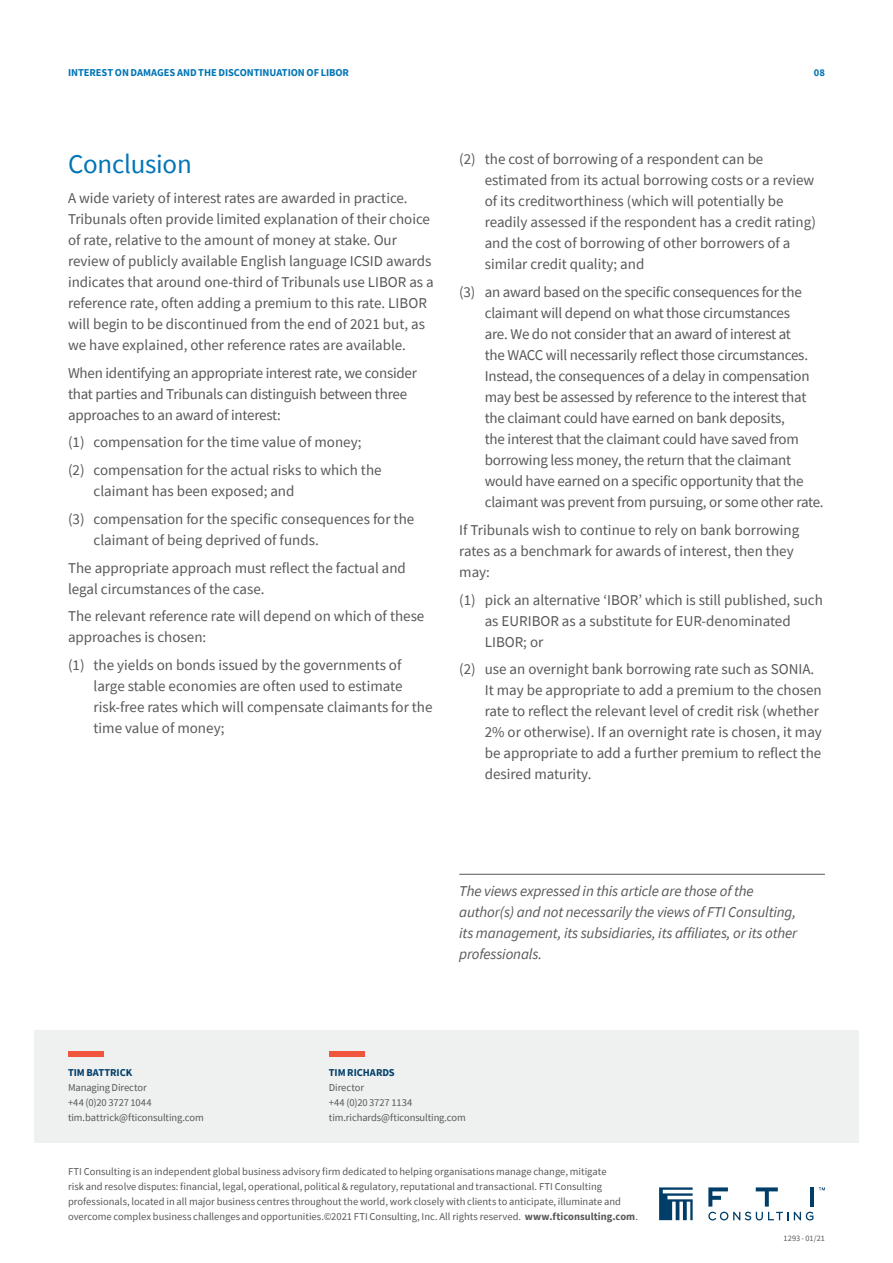
<style>
.page{position:relative;width:893px;height:1263px;background:#fff}
.page>*{position:absolute;margin:0;border:0;box-sizing:border-box;transform-origin:0 0}
._1st_Level_Subhead{font:27px "Source Sans Pro";letter-spacing:-.01em;color:#0075b6}
.Body_Copy_Hanging{font:15px/21px "Source Sans Pro";color:#57585a}
.Body_Copy{font:15px/21px "Source Sans Pro";color:#57585a}
.t1{font:italic 15px/21px "Source Sans Pro";letter-spacing:-.01em;color:#57585a}
.Bio_details{font:10.5px/15px "Source Sans Pro";color:#57585a}
.t2{font:700 10.5px "Source Sans Pro";letter-spacing:-.005em;color:#0075b6}
.Bio_Name{font:700 10.5px "Source Sans Pro";letter-spacing:-.005em;color:#003e69}
.t3{font:8.25px "Source Sans Pro";letter-spacing:.005em;color:#57585a}
.s1{font-weight:700}
</style>
<div class="page">
<svg style="left:659px;top:1187px;width:34px;height:33px"></svg>
<svg style="left:708px;top:1212px;width:105px;height:8px"></svg>
<svg style="left:819px;top:1187px;width:6px;height:3px"></svg>
<svg style="left:756px;top:1187px;width:22px;height:19px"></svg>
<hr style="left:810px;top:1187px;width:4px;height:19px;background:#003e69">
<svg style="left:708px;top:1187px;width:20px;height:19px"></svg>
<hr style="left:459px;top:874px;width:366px;height:1px;background:#57585a">
<div style="left:34px;top:1030px;width:825px;height:112px;background:#eff0f0"></div>
<div style="left:68px;top:1051px;width:36px;height:5px;background:#f0553e"></div>
<div style="left:329px;top:1051px;width:36px;height:5px;background:#f0553e"></div>
<p class="t2" style="left:68px;top:65px;width:17px">INTERE</p>
<p class="t2" style="left:102px;top:65px;width:249px">ST ON DAMAGES AND THE DISCONTI NUATION OF LIBOR</p>
<p class="t2" style="left:814px;top:65px;width:13px">08</p>
<p class="_1st_Level_Subhead" style="left:68px;top:147px;width:125px">Conclusion</p>
<p class="Body_Copy" style="left:68px;top:187px;width:367px">A wide variety of interest rates are awarded in practice.<br>Tribunals often provide limited explanation of their choice of rate, relative to the amount of money at stake. Our review of publicly available English language ICSID awards indicates that around one-third of Tribunals use LIBOR as a reference rate, often adding a premium to this rate. LIBOR will begin to be discontinued from the end of 2021 but, as we have explained, other reference rates are available.</p>
<p class="Body_Copy" style="left:68px;top:362px;width:350px">When identifying an appropriate interest rate, we consider that parties and Tribunals can distinguish between three approaches to an award of interest:</p>
<p class="Body_Copy_Hanging" style="left:68px;top:432px;width:295px">(1) compensation for the time value of money;</p>
<p class="Body_Copy_Hanging" style="left:94px;top:460px;width:290px;text-indent:-26px">(2) compensation for the actual risks to which the claimant has been exposed; and</p>
<p class="Body_Copy_Hanging" style="left:94px;top:508px;width:322px;text-indent:-26px">(3) compensation for the specific consequences for the claimant of being deprived of funds.</p>
<p class="Body_Copy" style="left:68px;top:557px;width:339px">The appropriate approach must reflect the factual and legal circumstances of the case.</p>
<p class="Body_Copy" style="left:68px;top:606px;width:358px">The relevant reference rate will depend on which of these approaches is chosen:</p>
<p class="Body_Copy_Hanging" style="left:94px;top:655px;width:340px;text-indent:-26px">(1) the yields on bonds issued by the governments of large stable economies are often used to estimate risk-free rates which will compensate claimants for the time value of money;</p>
<p class="Body_Copy_Hanging" style="left:485px;top:149px;width:333px;text-indent:-26px">(2) the cost of borrowing of a respondent can be estimated from its actual borrowing costs or a review of its creditworthiness (which will potentially be readily assessed if the respondent has a credit rating) and the cost of borrowing of other borrowers of a similar credit quality; and</p>
<p class="Body_Copy_Hanging" style="left:485px;top:282px;width:340px;text-indent:-26px">(3) an award based on the specific consequences for the claimant will depend on what those circumstances<br>are. We do not consider that an award of interest at<br>the WACC will necessarily reflect those circumstances.<br>Instead, the consequences of a delay in compensation may best be assessed by reference to the interest that the claimant could have earned on bank deposits,<br>the interest that the claimant could have saved from borrowing less money, the return that the claimant would have earned on a specific opportunity that the claimant was prevent from pursuing, or some other rate.</p>
<p class="Body_Copy" style="left:459px;top:519px;width:342px">If Tribunals wish to continue to rely on bank borrowing rates as a benchmark for awards of interest, then they may:</p>
<p class="Body_Copy_Hanging" style="left:485px;top:589px;width:340px;text-indent:-26px">(1) pick an alternative ‘IBOR’ which is still published, such as EURIBOR as a substitute for EUR-denominated<br>LIBOR; or</p>
<p class="Body_Copy_Hanging" style="left:485px;top:659px;width:339px;text-indent:-26px">(2) use an overnight bank borrowing rate such as SONIA.<br>It may be appropriate to add a premium to the chosen rate to reflect the relevant level of credit risk (whether 2% or otherwise). If an overnight rate is chosen, it may be appropriate to add a further premium to reflect the desired maturity.</p>
<p class="t1" style="left:459px;top:880px;width:339px">The views expressed in this article are those of the author(s) and not necessarily the views of FTI Consulting, its management, its subsidiaries, its affiliates, or its other professionals.</p>
<p class="Bio_Name" style="left:68px;top:1065px;width:66px">TIM BATTRICK</p>
<p class="Bio_details" style="left:68px;top:1080px;width:80px">Managing Director</p>
<p class="Bio_details" style="left:68px;top:1095px;width:85px">+44 (0)20 3727 1044</p>
<p class="Bio_details" style="left:68px;top:1110px;width:137px">tim.battrick@fticonsulting.com</p>
<p class="Bio_Name" style="left:329px;top:1065px;width:61px">TIM RICHARDS</p>
<p class="Bio_details" style="left:329px;top:1080px;width:37px">Director</p>
<p class="Bio_details" style="left:329px;top:1095px;width:85px">+44 (0)20 3727 1134</p>
<p class="Bio_details" style="left:329px;top:1110px;width:139px">tim.richards@fticonsulting.com</p>
<p class="Bio_details" style="left:68px;top:1164px;width:571px">FTI Consulting is an independent global business advisory firm dedicated to helping organisations manage change, mitigate<br>risk and resolve disputes: financial, legal, operational, political &amp; regulatory, reputational and transactional. FTI Consulting professionals, located in all major business centres throughout the world, work closely with clients to anticipate, illuminate and overcome complex business challenges and opportunities.©2021 FTI Consulting, Inc. All rights reserved. <span class="s1">WWW.FTICONSULTING.COM</span>.</p>
<p class="t3" style="left:784px;top:1233px;width:43px">1293 - 01/21</p>
</div>
